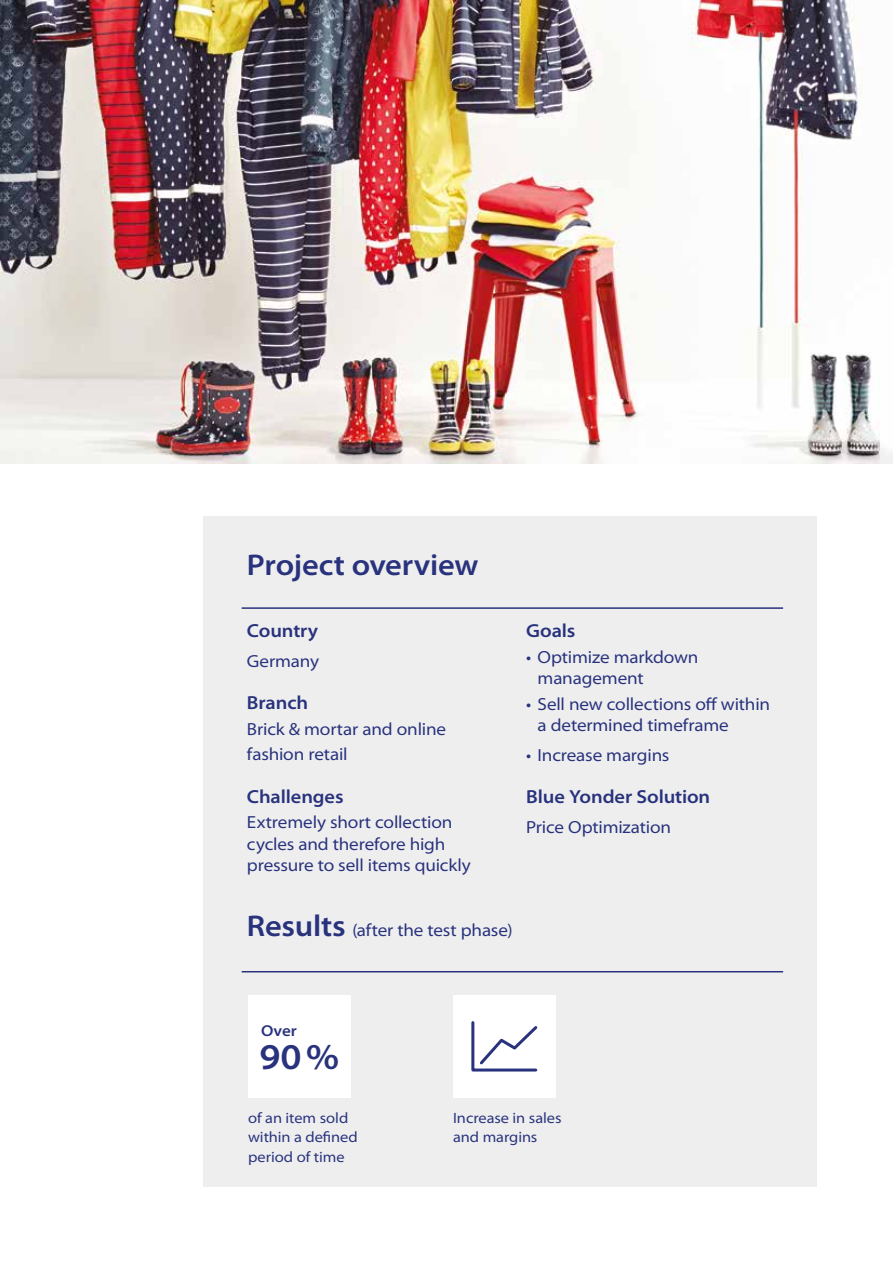
<style>
.page{position:relative;width:893px;height:1263px;background:#fff}
.page>*{position:absolute;margin:0;border:0;box-sizing:border-box;transform-origin:0 0}
.t1{font:600 semi-expanded 36.45px "Myriad Pro";color:#28327d}
.t2{font:600 semi-expanded 30px "Myriad Pro";letter-spacing:-.005em;color:#28327d}
.t3{font:600 semi-expanded 18.9px "Myriad Pro";letter-spacing:-.005em;color:#28327d}
.t4{font:semi-expanded 17.55px/21.6px "Myriad Pro";letter-spacing:-.01em;color:#28327d}
.t5{font:600 semi-expanded 15.75px "Myriad Pro";color:#28327d}
.t6{font:semi-expanded 15px/19.5px "Myriad Pro";color:#28327d}
.s1{font-weight:600;font-size:30px}
</style>
<div class="page">
<div style="left:203px;top:516px;width:613px;height:670px;background:#eee"></div>
<hr style="left:242px;top:607px;width:541px;height:2px;background:#28327d">
<hr style="left:242px;top:971px;width:541px;height:1px;background:#28327d">
<div style="left:453px;top:995px;width:102px;height:102px;background:#fff"></div>
<svg style="left:471px;top:1021px;width:67px;height:51px"></svg>
<div style="left:248px;top:995px;width:102px;height:102px;background:#fff"></div>
<img style="left:0;top:0;width:893px;height:463px">
<h2 class="t2" style="left:247px;top:548px;width:233px">Project overview</h2>
<p class="t3" style="left:247px;top:620px;width:73px">Country</p>
<p class="t4" style="left:247px;top:650px;width:74px">Germany</p>
<p class="t3" style="left:247px;top:692px;width:63px">Branch</p>
<p class="t4" style="left:247px;top:716px;width:201px;line-height:25.7px">Brick &amp; mortar and online fashion retail</p>
<p class="t3" style="left:247px;top:786px;width:98px">Challenges</p>
<p class="t4" style="left:247px;top:811px;width:225px">Extremely short collection cycles and therefore high pressure to sell items quickly</p>
<p class="t3" style="left:526px;top:620px;width:51px">Goals</p>
<p class="t4" style="left:538px;top:646px;width:162px;text-indent:-11px">• Optimize markdown management</p>
<p class="t4" style="left:538px;top:693px;width:234px;text-indent:-11px">• Sell new collections off within a determined timeframe</p>
<p class="t4" style="left:526px;top:744px;width:145px">• Increase margins</p>
<p class="t3" style="left:526px;top:786px;width:186px">Blue Yonder Solution</p>
<p class="t4" style="left:526px;top:816px;width:146px">Price Optimization</p>
<p class="t4" style="left:247px;top:919px;width:267px"><span class="s1">Results</span> (after the test phase)</p>
<p class="t5" style="left:261px;top:1022px;width:37px">Over</p>
<h1 class="t1" style="left:259px;top:1037px;width:81px">90 %</h1>
<p class="t6" style="left:248px;top:1108px;width:111px">of an item sold within a defined period of time</p>
<p class="t6" style="left:453px;top:1108px;width:110px">Increase in sales and margins</p>
</div>
